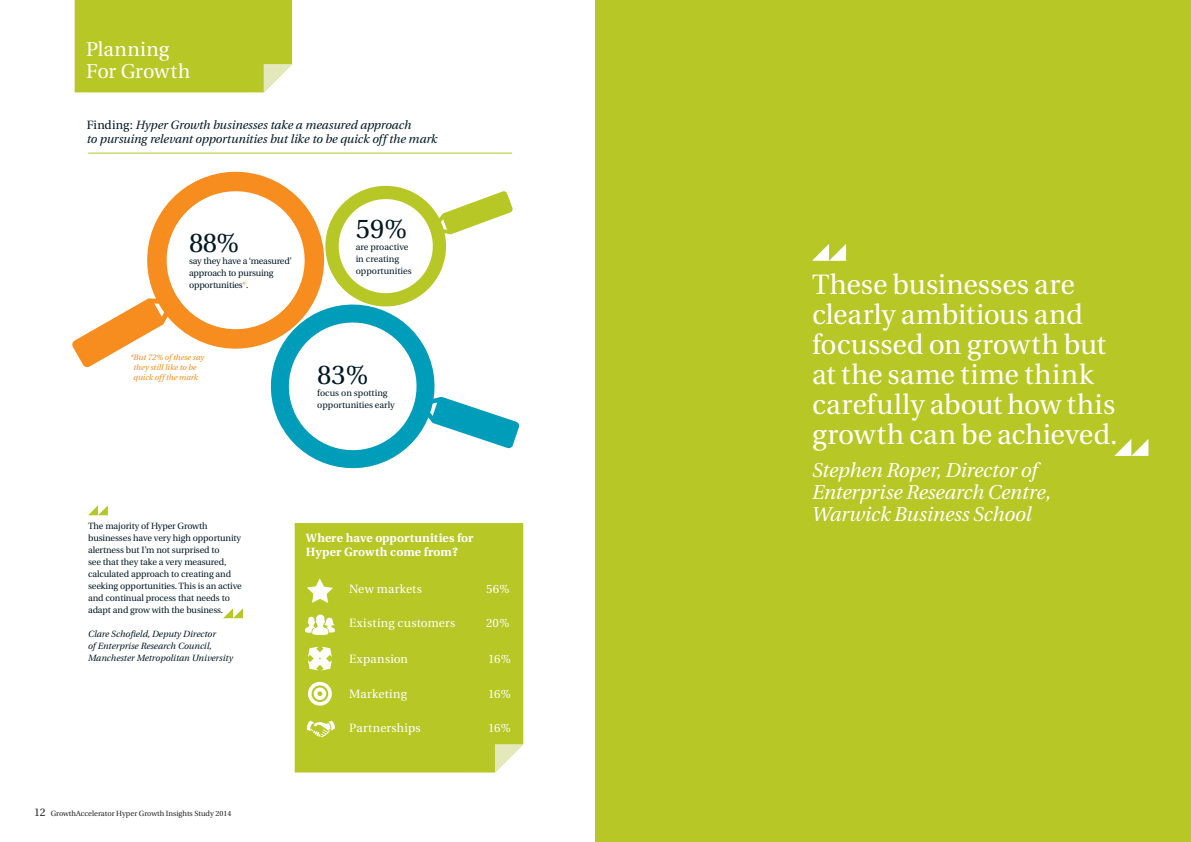
<style>
.page{position:relative;width:1191px;height:842px;background:#fff}
.page>*{position:absolute;margin:0;border:0;box-sizing:border-box;transform-origin:0 0}
.t1{font:28px/30px "Utopia";color:#fff}
.t2{font:27px "Utopia";color:#001722}
.t3{font:italic 20px/22px "Utopia";letter-spacing:-.01em;color:#fff}
.t4{font:20px/22px "Utopia";color:#fff}
.t5{font:italic 12px/14px "Utopia";letter-spacing:-.01em;color:#001722}
.t6{font:12px "Utopia";letter-spacing:.01em;color:#fff}
.t7{font:700 12px/14px "Utopia";letter-spacing:.01em;color:#fff}
.t8{font:9px/12px "Utopia";letter-spacing:-.01em;color:#001722}
.t9{font:italic 9px/12px "Utopia";color:#001722}
.t10{font:italic 8px/10px "Utopia";letter-spacing:-.005em;color:#f78d1e;text-align:center}
.t11{font:7.5px "Utopia";color:#231f20}
.s1{font-style:normal}
.s2{color:#f78d1e}
.s3{font-size:11px}
</style>
<div class="page">
<div style="left:75px;top:0;width:217px;height:92px;background:#b7c726"></div>
<div style="left:295px;top:523px;width:228px;height:249px;background:#b7c726"></div>
<svg style="left:72px;top:171px;width:447px;height:298px"></svg>
<svg style="left:307px;top:578px;width:26px;height:25px"></svg>
<hr style="left:88px;top:153px;width:424px;height:1px;background:#b7c726">
<svg style="left:308px;top:647px;width:24px;height:23px"></svg>
<svg style="left:305px;top:614px;width:30px;height:21px"></svg>
<svg style="left:495px;top:744px;width:28px;height:28px"></svg>
<div style="left:595px;top:0;width:596px;height:842px;background:#b7c726"></div>
<svg style="left:223px;top:608px;width:20px;height:10px"></svg>
<svg style="left:88px;top:505px;width:20px;height:10px"></svg>
<svg style="left:306px;top:721px;width:30px;height:16px"></svg>
<svg style="left:308px;top:682px;width:24px;height:24px"></svg>
<svg style="left:311px;top:685px;width:17px;height:17px"></svg>
<svg style="left:314px;top:687px;width:12px;height:13px"></svg>
<svg style="left:317px;top:691px;width:5px;height:5px"></svg>
<svg style="left:812px;top:244px;width:34px;height:17px"></svg>
<svg style="left:1114px;top:439px;width:34px;height:17px"></svg>
<h3 class="t4" style="left:86px;top:39px;width:106px">Planning<br>For Growth</h3>
<h3 class="t5" style="left:87px;top:119px;width:352px"><span class="s1">Finding:</span> Hyper Growth businesses take a measured approach<br>to pursuing relevant opportunities but like to be quick off the mark</h3>
<h2 class="t2" style="left:189px;top:228px;width:52px">88%</h2>
<p class="t8" style="left:189px;top:255px;width:104px">say they have a ‘measured’ approach to pursuing opportunities<span class="s2">*</span>.</p>
<p class="t10" style="left:130px;top:353px;width:75px">*But 72% of these say they still like to be quick off the mark</p>
<h2 class="t2" style="left:356px;top:214px;width:53px">59%</h2>
<p class="t8" style="left:356px;top:241px;width:57px">are proactive in creating opportunities</p>
<h2 class="t2" style="left:317px;top:360px;width:53px">83%</h2>
<p class="t8" style="left:317px;top:387px;width:79px">focus on spotting opportunities early</p>
<p class="t8" style="left:88px;top:520px;width:155px">The majority of Hyper Growth businesses have very high opportunity alertness but I’m not surprised to<br>see that they take a very measured, calculated approach to creating and seeking opportunities. This is an active and continual process that needs to adapt and grow with the business.</p>
<p class="t9" style="left:88px;top:628px;width:146px">Clare Schofield, Deputy Director<br>of Enterprise Research Council,<br>Manchester Metropolitan University</p>
<p class="t11" style="left:34px;top:810px;width:199px"><span class="s3">12</span> GrowthAccelerator Hyper Growth Insights Study 2014</p>
<h3 class="t7" style="left:306px;top:531px;width:169px">Where have opportunities for<br>Hyper Growth come from?</h3>
<h3 class="t6" style="left:349px;top:582px;width:74px">New markets</h3>
<h3 class="t6" style="left:486px;top:582px;width:25px">56%</h3>
<h3 class="t6" style="left:349px;top:616px;width:108px">Existing customers</h3>
<h3 class="t6" style="left:486px;top:616px;width:25px">20%</h3>
<h3 class="t6" style="left:349px;top:652px;width:60px">Expansion</h3>
<h3 class="t6" style="left:488px;top:652px;width:24px">16%</h3>
<h3 class="t6" style="left:349px;top:687px;width:59px">Marketing</h3>
<h3 class="t6" style="left:488px;top:687px;width:24px">16%</h3>
<h3 class="t6" style="left:349px;top:721px;width:73px">Partnerships</h3>
<h3 class="t6" style="left:488px;top:721px;width:24px">16%</h3>
<h1 class="t1" style="left:812px;top:270px;width:307px">These businesses are clearly ambitious and focussed on growth but at the same time think carefully about how this growth can be achieved.</h1>
<h3 class="t3" style="left:812px;top:460px;width:240px">Stephen Roper, Director of<br>Enterprise Research Centre,<br>Warwick Business School</h3>
</div>
